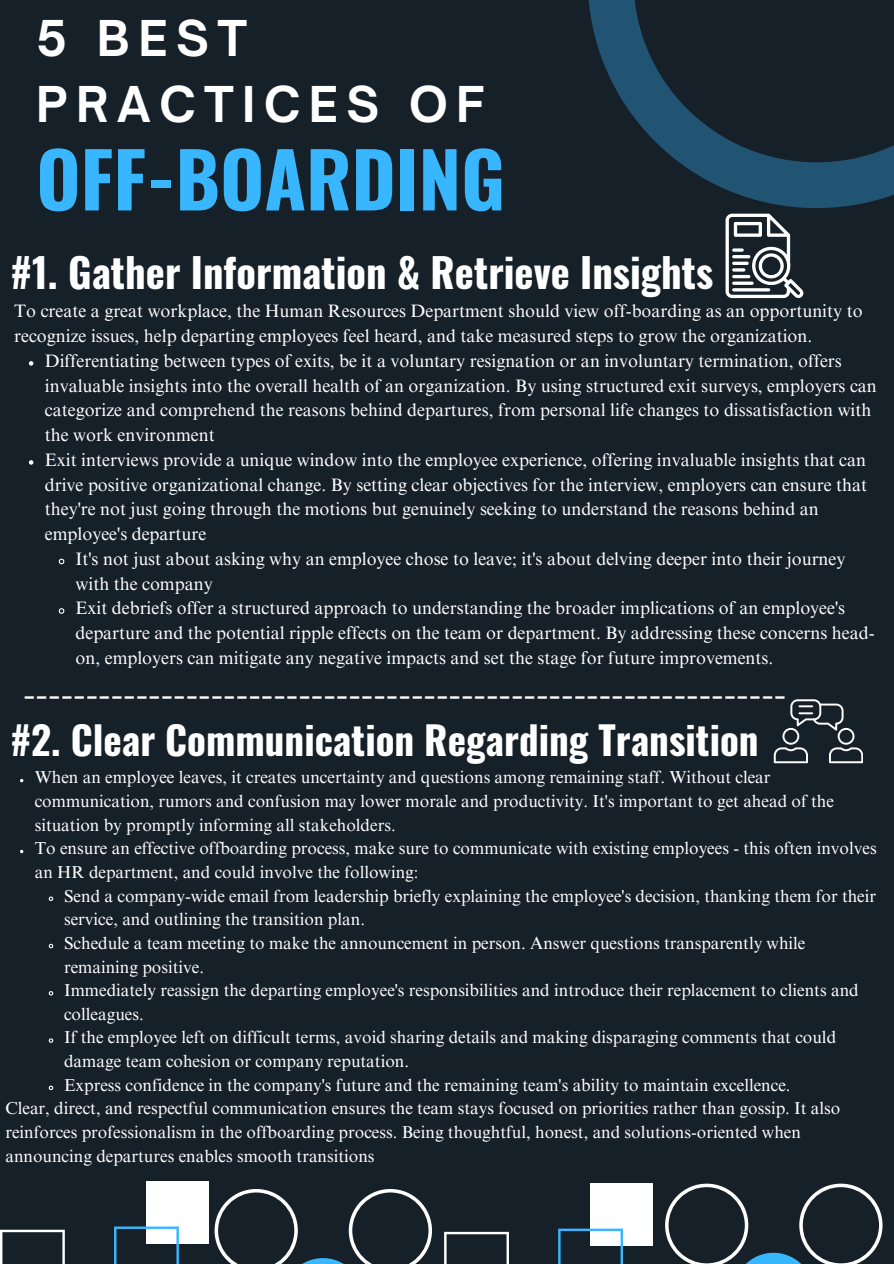
<style>
.page{position:relative;width:894px;height:1264px;background:#fff}
.page>*{position:absolute;margin:0;border:0;box-sizing:border-box;transform-origin:0 0}
.t1{font:700 75.6px "Oswald";color:#38b6ff}
.t2{font:700 47.25px/66px "Open Sauce One";letter-spacing:.18em;color:#fff}
.t3{font:700 40.5px "Oswald";color:#fff}
.t4{font:700 39px "Oswald";color:#fff}
.t5{font:33px "Canva Sans";color:#fff}
.t6{font:18px/24.8px "Times NRMT Pro";color:#fefeff}
.t7{font:17.25px/23.7px "Times NRMT Pro";color:#fefeff}
</style>
<div class="page">
<div style="left:0;top:0;width:893px;height:1263px;background:#162029"></div>
<svg style="left:588px;top:0;width:305px;height:208px"></svg>
<svg style="left:214px;top:1189px;width:218px;height:74px"></svg>
<svg style="left:665px;top:1183px;width:217px;height:80px"></svg>
<div style="left:146px;top:1181px;width:63px;height:62px;background:#fff"></div>
<svg style="left:114px;top:1226px;width:65px;height:37px"></svg>
<svg style="left:0;top:1229px;width:65px;height:34px"></svg>
<div style="left:590px;top:1183px;width:62px;height:62px;background:#fff"></div>
<svg style="left:558px;top:1228px;width:64px;height:35px"></svg>
<svg style="left:444px;top:1231px;width:65px;height:32px"></svg>
<svg style="left:725px;top:213px;width:78px;height:85px"></svg>
<svg style="left:773px;top:699px;width:89px;height:64px"></svg>
<svg style="left:29px;top:361px;width:4px;height:4px"></svg>
<svg style="left:29px;top:460px;width:4px;height:4px"></svg>
<svg style="left:58px;top:558px;width:7px;height:7px"></svg>
<svg style="left:58px;top:608px;width:7px;height:6px"></svg>
<svg style="left:48px;top:896px;width:6px;height:5px"></svg>
<svg style="left:48px;top:943px;width:6px;height:6px"></svg>
<svg style="left:48px;top:991px;width:6px;height:5px"></svg>
<svg style="left:48px;top:1038px;width:6px;height:5px"></svg>
<svg style="left:48px;top:1085px;width:6px;height:5px"></svg>
<p class="t2" style="left:36px;top:5px;width:450px">5 BEST<br>PRACTICES OF</p>
<p class="t1" style="left:36px;top:120px;width:470px">OFF-BOARDING</p>
<p class="t3" style="left:10px;top:240px;width:704px">#1. Gather Information &amp; Retrieve Insights</p>
<p class="t6" style="left:14px;top:301px;width:849px">To create a great workplace, the Human Resources Department should view off-boarding as an opportunity to recognize issues, help departing employees feel heard, and take measured steps to grow the organization.</p>
<h2 class="t6" style="left:45px;top:350px;width:833px">Differentiating between types of exits, be it a voluntary resignation or an involuntary termination, offers invaluable insights into the overall health of an organization. By using structured exit surveys, employers can categorize and comprehend the reasons behind departures, from personal life changes to dissatisfaction with the work environment</h2>
<h1 class="t6" style="left:45px;top:449px;width:823px">Exit interviews provide a unique window into the employee experience, offering invaluable insights that can drive positive organizational change. By setting clear objectives for the interview, employers can ensure that they're not just going through the motions but genuinely seeking to understand the reasons behind an employee's departure</h1>
<p class="t6" style="left:75px;top:548px;width:771px">It's not just about asking why an employee chose to leave; it's about delving deeper into their journey with the company</p>
<h3 class="t6" style="left:75px;top:598px;width:800px">Exit debriefs offer a structured approach to understanding the broader implications of an employee's departure and the potential ripple effects on the team or department. By addressing these concerns head&shy;on, employers can mitigate any negative impacts and set the stage for future improvements.</h3>
<p class="t5" style="left:23px;top:674px;width:764px">-------------------------------------------------------------</p>
<p class="t4" style="left:10px;top:709px;width:749px">#2. Clear Communication Regarding Transition</p>
<p class="t7" style="left:35px;top:767px;width:800px">When an employee leaves, it creates uncertainty and questions among remaining staff. Without clear communication, rumors and confusion may lower morale and productivity. It's important to get ahead of the situation by promptly informing all stakeholders.</p>
<p class="t7" style="left:35px;top:838px;width:843px">To ensure an effective offboarding process, make sure to communicate with existing employees - this often involves an HR department, and could involve the following:</p>
<p class="t7" style="left:64px;top:886px;width:813px">Send a company-wide email from leadership briefly explaining the employee's decision, thanking them for their service, and outlining the transition plan.</p>
<h3 class="t7" style="left:64px;top:933px;width:742px">Schedule a team meeting to make the announcement in person. Answer questions transparently while remaining positive.</h3>
<p class="t7" style="left:64px;top:980px;width:795px">Immediately reassign the departing employee's responsibilities and introduce their replacement to clients and colleagues.</p>
<p class="t7" style="left:64px;top:1027px;width:773px">If the employee left on difficult terms, avoid sharing details and making disparaging comments that could damage team cohesion or company reputation.</p>
<p class="t7" style="left:64px;top:1075px;width:727px">Express confidence in the company's future and the remaining team's ability to maintain excellence.</p>
<p class="t7" style="left:5px;top:1098px;width:836px">Clear, direct, and respectful communication ensures the team stays focused on priorities rather than gossip. It also reinforces professionalism in the offboarding process. Being thoughtful, honest, and solutions-oriented when announcing departures enables smooth transitions</p>
</div>
